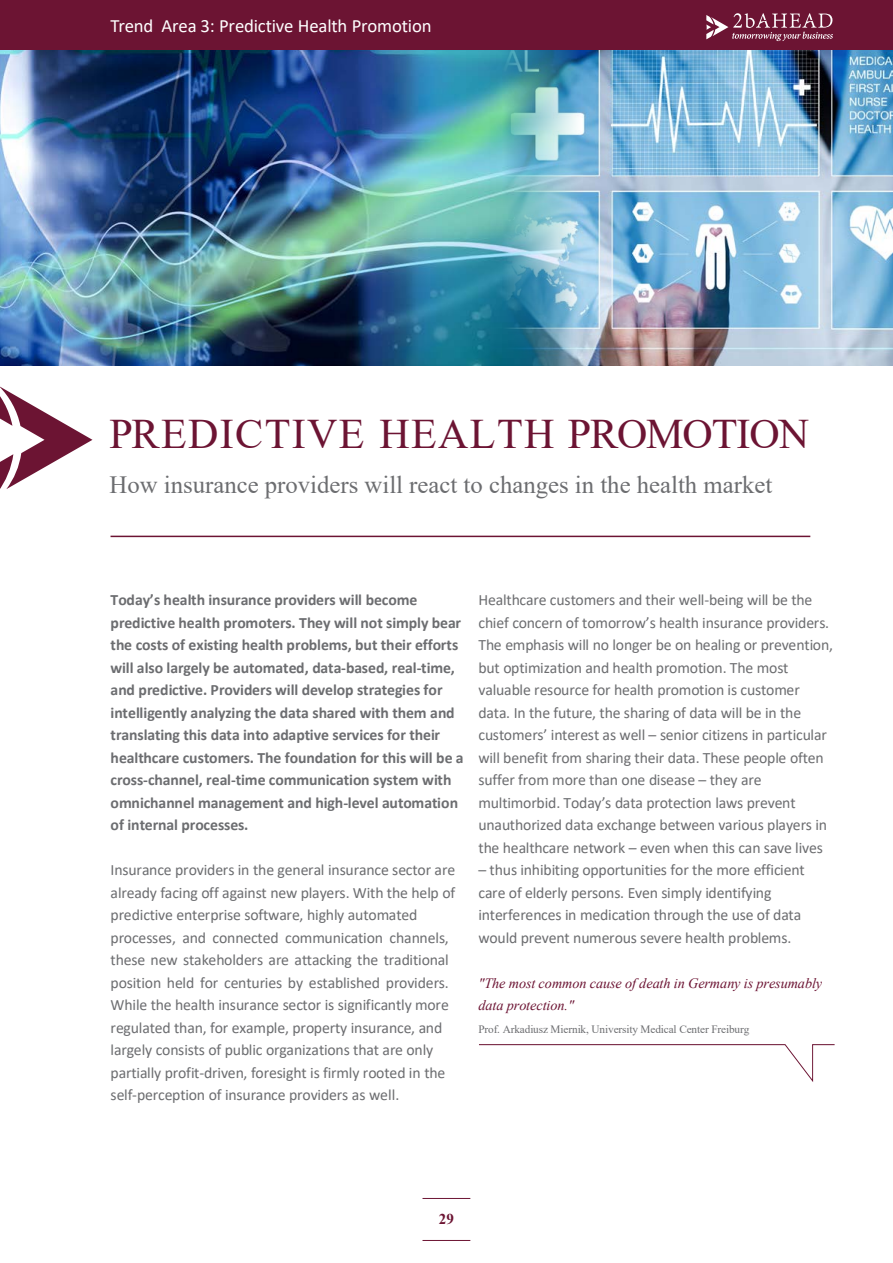
<style>
.page{position:relative;width:893px;height:1263px;background:#fff}
.page>*{position:absolute;margin:0;border:0;box-sizing:border-box;transform-origin:0 0}
.t1{font:42px "Times New Roman";letter-spacing:.035em;color:#6c1433}
.t2{font:24.75px "Times New Roman";color:#6c6d70}
.t3{font:18.75px "Calibri";letter-spacing:-.01em;color:#fff}
.t4{font:15.75px/22.5px "Calibri";color:#6c6d70}
.t5{font:15.75px/22.5px "Calibri";letter-spacing:-.02em;color:#6c6d70}
.t6{font:700 15.75px/22.5px "Calibri";color:#6c6d70}
.t7{font:700 15px "Times New Roman";color:#6c1433}
.t8{font:italic 14.25px/22.5px "Times New Roman";color:#6c1433}
.t9{font:11.25px "Times New Roman";letter-spacing:-.01em;color:#6c6d70}
</style>
<div class="page">
<svg style="left:0;top:386px;width:92px;height:103px"></svg>
<img style="left:0;top:50px;width:489px;height:315px">
<hr style="left:111px;top:536px;width:699px;height:1px;background:#6c1433">
<svg style="left:479px;top:1044px;width:356px;height:38px"></svg>
<img style="left:489px;top:50px;width:404px;height:316px">
<div style="left:0;top:0;width:893px;height:50px;background:#6c1433"></div>
<svg style="left:706px;top:13px;width:127px;height:28px"></svg>
<hr style="left:422px;top:1240px;width:48px;height:1px;background:#6c1433">
<hr style="left:422px;top:1198px;width:48px;height:1px;background:#6c1433">
<p class="t3" style="left:111px;top:13px;width:323px">Trend Area 3: Predictive Health Promotion</p>
<h1 class="t1" style="left:110px;top:404px;width:701px">PREDICTIVE HEALTH PROMOTION</h1>
<h2 class="t2" style="left:110px;top:467px;width:664px">How insurance providers will react to changes in the health market</h2>
<p class="t6" style="left:111px;top:588px;width:355px">Today’s health insurance providers will become predictive health promoters. They will not simply bear the costs of existing health problems, but their efforts will also largely be automated, data-based, real-time, and predictive. Providers will develop strategies for intelligently analyzing the data shared with them and translating this data into adaptive services for their healthcare customers. The foundation for this will be a cross-channel, real-time communication system with omnichannel management and high-level automation of internal processes.</p>
<p class="t4" style="left:111px;top:858px;width:346px">Insurance providers in the general insurance sector are already facing off against new players. With the help of predictive enterprise software, highly automated processes, and connected communication channels, these new stakeholders are attacking the traditional position held for centuries by established providers.<br>While the health insurance sector is significantly more regulated than, for example, property insurance, and largely consists of public organizations that are only partially profit-driven, foresight is firmly rooted in the self-perception of insurance providers as well.</p>
<p class="t5" style="left:478px;top:588px;width:356px">Healthcare customers and their well-being will be the chief concern of tomorrow’s health insurance providers.<br>The emphasis will no longer be on healing or prevention, but optimization and health promotion. The most valuable resource for health promotion is customer data. In the future, the sharing of data will be in the customers’ interest as well – senior citizens in particular will benefit from sharing their data. These people often suffer from more than one disease – they are multimorbid. Today’s data protection laws prevent unauthorized data exchange between various players in the healthcare network – even when this can save lives</p>
<p class="t4" style="left:478px;top:858px;width:328px">– thus inhibiting opportunities for the more efficient care of elderly persons. Even simply identifying interferences in medication through the use of data would prevent numerous severe health problems.</p>
<p class="t8" style="left:478px;top:971px;width:345px">"The most common cause of death in Germany is presumably data protection."</p>
<p class="t9" style="left:478px;top:1021px;width:272px">Prof. Arkadiusz Miernik, University Medical Center Freiburg</p>
<p class="t7" style="left:439px;top:1208px;width:17px">29</p>
</div>
